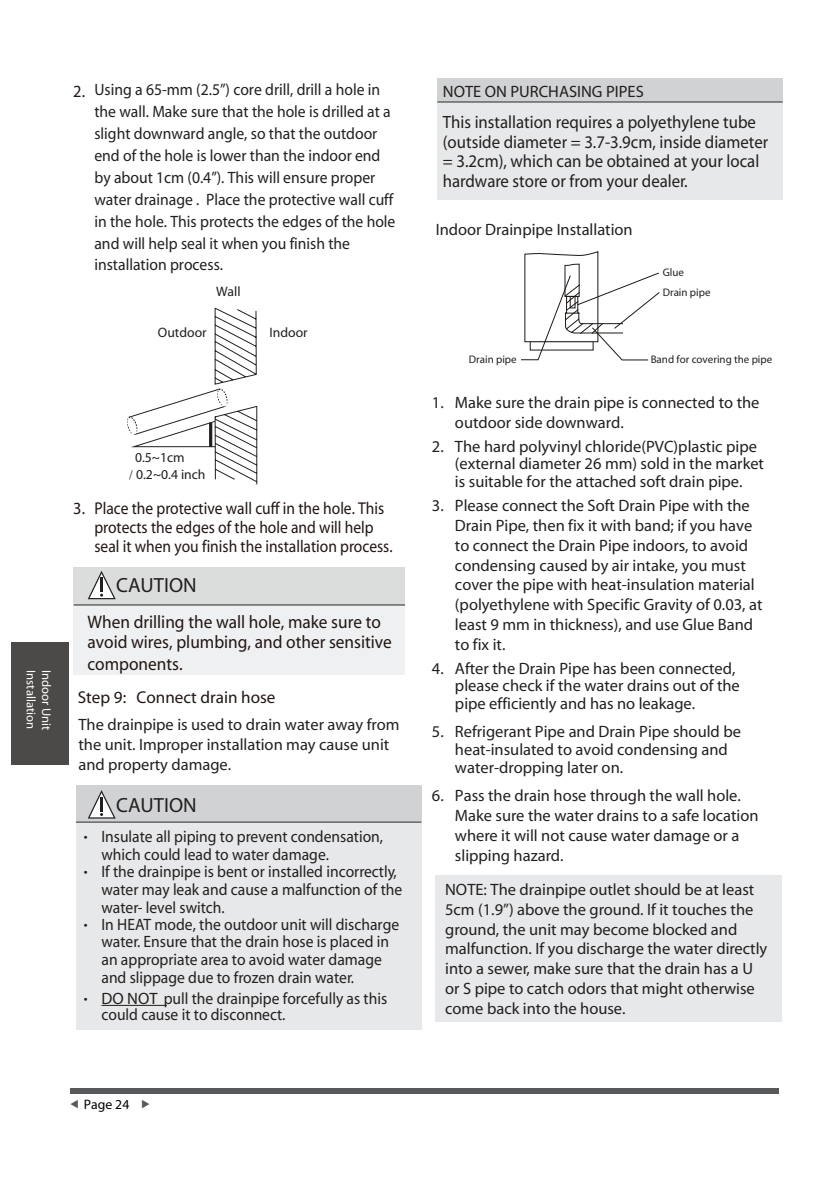
<style>
.page{position:relative;width:840px;height:1191px;background:#fff}
.page>*{position:absolute;margin:0;border:0;box-sizing:border-box;transform-origin:0 0}
.t1{font:700 20.6px "Frutiger";color:#231f20}
.t2{font:300 18.2px/21px "Frutiger";color:#211613;scale:.95 1}
.t3{font:300 17.8px/19.8px "Frutiger";color:#231f20;scale:.94 1}
.t4{font:300 17.2px/19px "Frutiger";color:#211613;scale:.95 1}
.t5{font:700 17.2px "Frutiger";color:#211613}
.t6{font:300 16.4px/19.8px "Frutiger";color:#231f20}
.t7{font:300 16.4px/22px "Frutiger";color:#231f20;scale:.95 1}
.t8{font:700 16.4px "Frutiger";color:#231f20}
.t9{font:13.8px/16.4px "Frutiger LT Std";color:#221e1f}
.t10{font:700 13.8px "Frutiger";color:#000}
.t11{font:700 12.6px "Frutiger LT Std";color:#fff}
.t12{font:300 11px "Frutiger";color:#231f20}
.s1{font-family:"Adobe Song Std";font-weight:300}
.s2{font-size:13.8px}
.s3{font-weight:700}
</style>
<div class="page">
<div style="left:70px;top:1088px;width:708px;height:5px;background:#58595b"></div>
<div style="left:11px;top:642px;width:57px;height:122px;background:#4c4949"></div>
<div style="left:74px;top:567px;width:330px;height:38px;background:#dbdddc"></div>
<div style="left:74px;top:605px;width:330px;height:69px;background:#eff0f1"></div>
<hr style="left:74px;top:604px;width:330px;height:1px;background:#5a5757">
<div style="left:76px;top:785px;width:345px;height:37px;background:#d1d2d4"></div>
<div style="left:76px;top:822px;width:345px;height:207px;background:#e7e8e9"></div>
<hr style="left:76px;top:821px;width:345px;height:2px;background:#58595b">
<hr style="left:101px;top:1005px;width:66px;height:1px;background:#231f20">
<svg style="left:521px;top:251px;width:138px;height:110px"></svg>
<div style="left:435px;top:875px;width:346px;height:147px;background:#e7e8e9"></div>
<svg style="left:127px;top:307px;width:131px;height:178px"></svg>
<hr style="left:209px;top:423px;width:3px;height:24px;background:#231f20">
<div style="left:437px;top:78px;width:345px;height:24px;background:#d1d2d4"></div>
<div style="left:437px;top:102px;width:345px;height:98px;background:#e7e8e9"></div>
<hr style="left:437px;top:101px;width:345px;height:2px;background:#58595b">
<svg style="left:88px;top:571px;width:28px;height:28px"></svg>
<svg style="left:88px;top:790px;width:28px;height:28px"></svg>
<p class="t4" style="left:73px;top:82px;width:14px">2.</p>
<p class="t7" style="left:94px;top:79px;width:318px">Using a 65-mm (2.5”) core drill, drill a hole in the wall. Make sure that the hole is drilled at a slight downward angle, so that the outdoor end of the hole is lower than the indoor end by about 1cm (0.4”). This will ensure proper water drainage . Place the protective wall cuff in the hole. This protects the edges of the hole and will help seal it when you finish the installation process.</p>
<p class="t9" style="left:216px;top:284px;width:26px">Wall</p>
<p class="t9" style="left:158px;top:324px;width:50px">Outdoor</p>
<p class="t9" style="left:269px;top:324px;width:40px">Indoor</p>
<p class="t11" style="left:37px;top:670px;width:60px;rotate:90deg">Installation</p>
<p class="t11" style="left:53px;top:670px;width:62px;rotate:90deg">Indoor Unit</p>
<p class="t9" style="left:129px;top:450px;width:78px;text-indent:6px">0.5~1cm<br><span class="s1">/</span> 0.2~0.4 inch</p>
<p class="t4" style="left:94px;top:499px;width:315px;text-indent:-21px">3. Place the protective wall cuff in the hole. This protects the edges of the hole and will help seal it when you finish the installation process.</p>
<p class="t1" style="left:116px;top:575px;width:82px">CAUTION</p>
<p class="t2" style="left:87px;top:612px;width:322px">When drilling the wall hole, make sure to avoid wires, plumbing, and other sensitive components.</p>
<p class="t5" style="left:78px;top:688px;width:199px">Step 9: Connect drain hose</p>
<p class="t6" style="left:78px;top:715px;width:322px">The drainpipe is used to drain water away from the unit. Improper installation may cause unit and property damage.</p>
<p class="t1" style="left:116px;top:794px;width:82px">CAUTION</p>
<p class="t7" style="left:101px;top:828px;width:298px;line-height:17.8px;text-indent:-18px"><span class="s2">•</span> Insulate all piping to prevent condensation, which could lead to water damage.</p>
<p class="t7" style="left:101px;top:863px;width:318px;line-height:17.8px;text-indent:-18px"><span class="s2">•</span> If the drainpipe is bent or installed incorrectly, water may leak and cause a malfunction of the water- level switch.</p>
<p class="t7" style="left:101px;top:916px;width:315px;line-height:17.8px;text-indent:-18px"><span class="s2">•</span> In HEAT mode, the outdoor unit will discharge water. Ensure that the drain hose is placed in an appropriate area to avoid water damage and slippage due to frozen drain water.</p>
<p class="t7" style="left:101px;top:991px;width:302px;line-height:16.4px;text-indent:-18px"><span class="s2">•</span> <span class="s3">DO NOT</span> pull the drainpipe forcefully as this could cause it to disconnect.</p>
<p class="t8" style="left:442px;top:83px;width:202px">NOTE ON PURCHASING PIPES</p>
<p class="t3" style="left:442px;top:113px;width:347px">This installation requires a polyethylene tube (outside diameter = 3.7-3.9cm, inside diameter = 3.2cm), which can be obtained at your local hardware store or from your dealer.</p>
<p class="t8" style="left:435px;top:221px;width:198px">Indoor Drainpipe Installation</p>
<p class="t12" style="left:662px;top:267px;width:23px">Glue</p>
<p class="t12" style="left:662px;top:287px;width:49px">Drain pipe</p>
<p class="t12" style="left:468px;top:353px;width:49px">Drain pipe</p>
<p class="t12" style="left:650px;top:353px;width:123px">Band for covering the pipe</p>
<p class="t6" style="left:454px;top:393px;width:306px;text-indent:-23px">1. Make sure the drain pipe is connected to the outdoor side downward.</p>
<p class="t6" style="left:454px;top:438px;width:310px;line-height:17.8px;text-indent:-23px">2. The hard polyvinyl chloride(PVC)plastic pipe (external diameter 26 mm) sold in the market is suitable for the attached soft drain pipe.</p>
<p class="t6" style="left:454px;top:497px;width:309px;text-indent:-23px">3. Please connect the Soft Drain Pipe with the Drain Pipe, then fix it with band; if you have to connect the Drain Pipe indoors, to avoid condensing caused by air intake, you must cover the pipe with heat-insulation material (polyethylene with Specific Gravity of 0.03, at least 9 mm in thickness), and use Glue Band to fix it.</p>
<p class="t6" style="left:454px;top:660px;width:286px;line-height:17.8px;text-indent:-23px">4. After the Drain Pipe has been connected, please check if the water drains out of the pipe efficiently and has no leakage.</p>
<p class="t6" style="left:454px;top:723px;width:287px;line-height:17.8px;text-indent:-23px">5. Refrigerant Pipe and Drain Pipe should be heat-insulated to avoid condensing and water-dropping later on.</p>
<p class="t6" style="left:454px;top:786px;width:305px;text-indent:-23px">6. Pass the drain hose through the wall hole.<br>Make sure the water drains to a safe location where it will not cause water damage or a slipping hazard.</p>
<p class="t6" style="left:445px;top:880px;width:323px"><span class="s3">NOTE:</span> The drainpipe outlet should be at least 5cm (1.9”) above the ground. If it touches the ground, the unit may become blocked and malfunction. If you discharge the water directly into a sewer, make sure that the drain has a U or S pipe to catch odors that might otherwise come back into the house.</p>
<p class="t10" style="left:84px;top:1097px;width:47px">Page 24</p>
</div>
